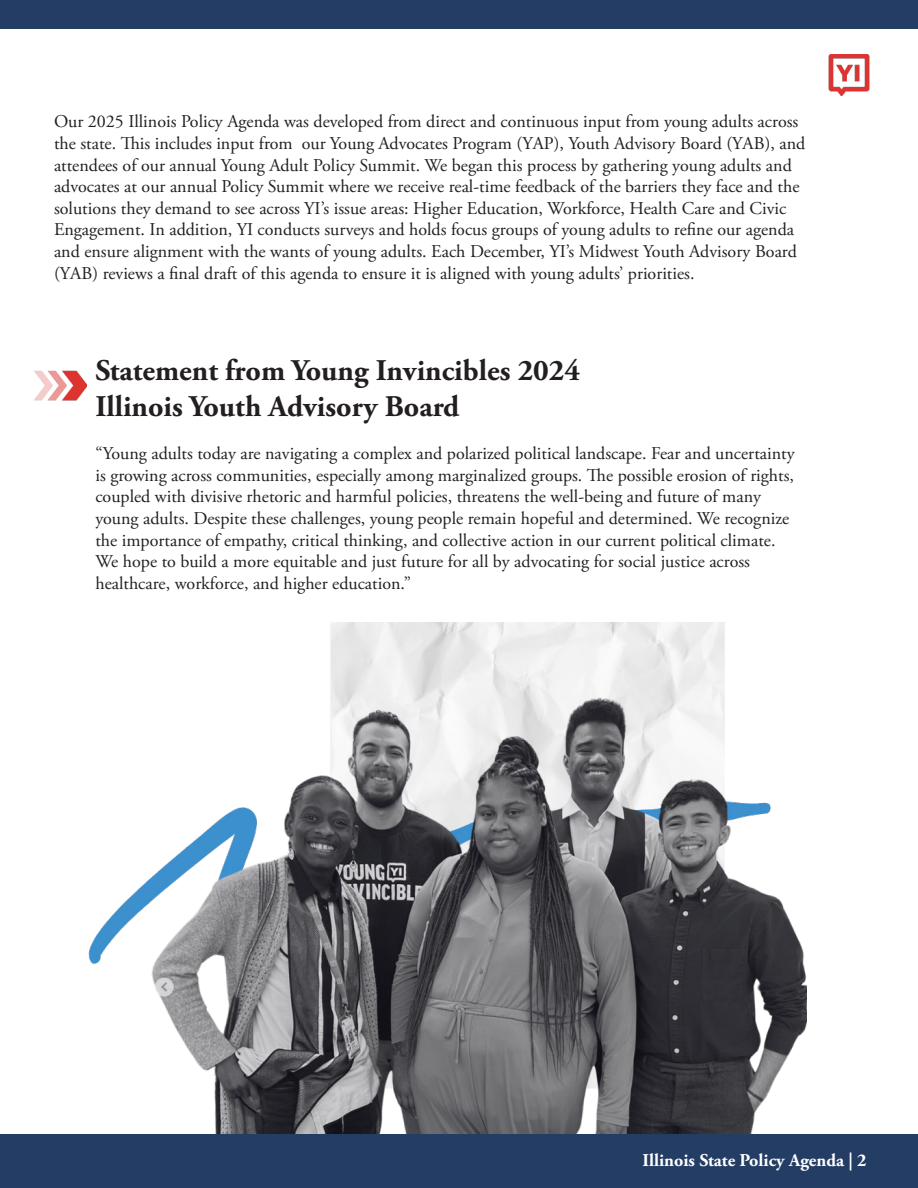
<style>
.page{position:relative;width:918px;height:1188px;background:#fff}
.page>*{position:absolute;margin:0;border:0;box-sizing:border-box;transform-origin:0 0}
.t1{font:700 30px "Adobe Garamond Pro";color:#231f20}
.t2{font:18px/21.6px "Adobe Garamond Pro";color:#231f20}
.t3{font:700 18px "Adobe Garamond Pro";color:#fff}
</style>
<div class="page">
<div style="left:0;top:1134px;width:918px;height:54px;background:#243d64"></div>
<img style="left:828px;top:54px;width:41px;height:41px">
<div style="left:0;top:0;width:918px;height:29px;background:#243d64"></div>
<img style="left:34px;top:370px;width:52px;height:30px">
<img style="left:88px;top:623px;width:718px;height:511px">
<p class="t2" style="left:54px;top:111px;width:753px">Our 2025 Illinois Policy Agenda was developed from direct and continuous input from young adults across the state. This includes input from our Young Advocates Program (YAP), Youth Advisory Board (YAB), and attendees of our annual Young Adult Policy Summit. We began this process by gathering young adults and advocates at our annual Policy Summit where we receive real-time feedback of the barriers they face and the solutions they demand to see across YI’s issue areas: Higher Education, Workforce, Health Care and Civic Engagement. In addition, YI conducts surveys and holds focus groups of young adults to refine our agenda and ensure alignment with the wants of young adults. Each December, YI’s Midwest Youth Advisory Board (YAB) reviews a final draft of this agenda to ensure it is aligned with young adults’ priorities.</p>
<p class="t1" style="left:95px;top:353px;width:486px">Statement from Young Invincibles 2024</p>
<p class="t1" style="left:95px;top:389px;width:365px">Illinois Youth Advisory Board</p>
<p class="t2" style="left:95px;top:443px;width:701px">“Young adults today are navigating a complex and polarized political landscape. Fear and uncertainty is growing across communities, especially among marginalized groups. The possible erosion of rights, coupled with divisive rhetoric and harmful policies, threatens the well-being and future of many young adults. Despite these challenges, young people remain hopeful and determined. We recognize the importance of empathy, critical thinking, and collective action in our current political climate.<br>We hope to build a more equitable and just future for all by advocating for social justice across healthcare, workforce, and higher education.”</p>
<p class="t3" style="left:643px;top:1149px;width:225px">Illinois State Policy Agenda | 2</p>
</div>
